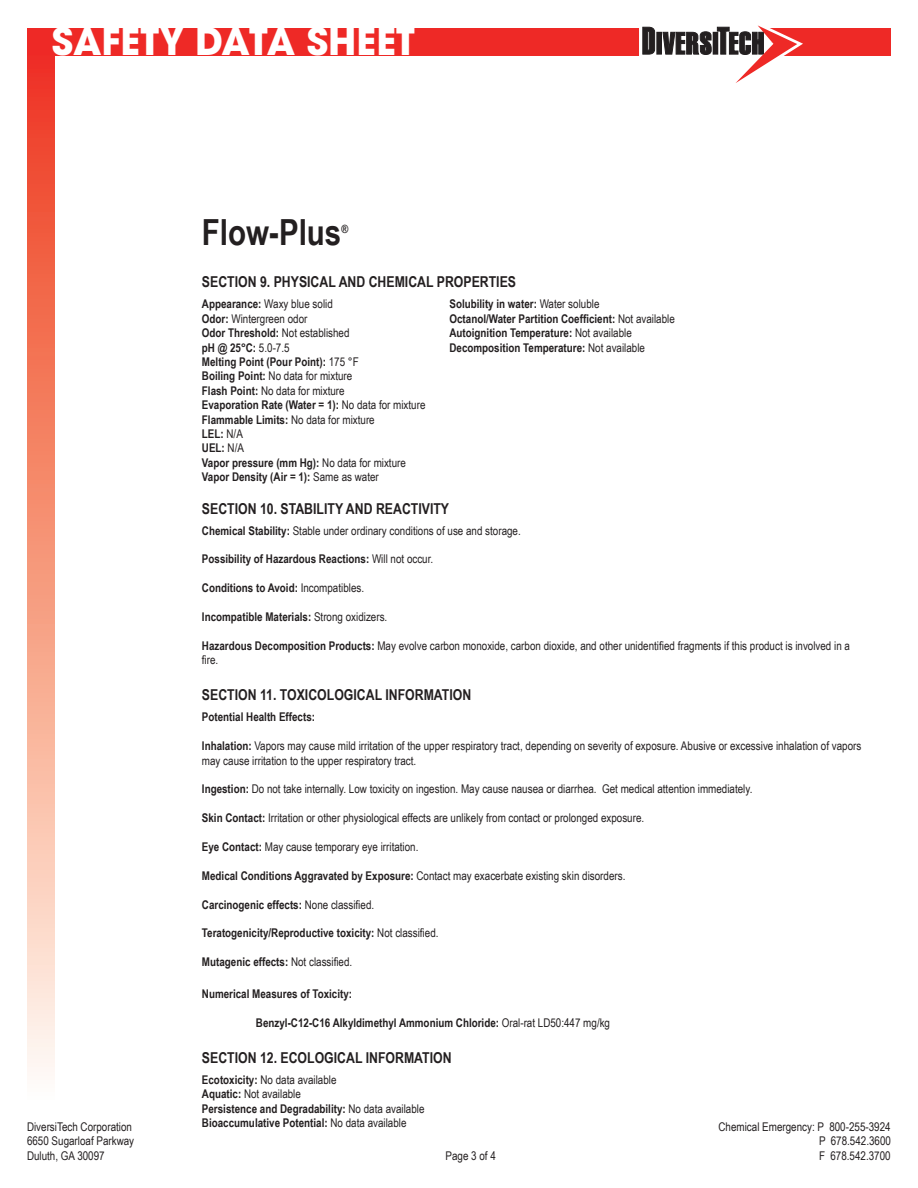
<style>
.page{position:relative;width:918px;height:1188px;background:#fff}
.page>*{position:absolute;margin:0;border:0;box-sizing:border-box;transform-origin:0 0}
.t1{font:700 37.5px "ITC Avant Garde Std";color:#fff}
.t2{font:700 36px "Arial Narrow";color:#231f20}
.t3{font:700 15px "Arial Narrow";color:#231f20}
.t4{font:700 12px/14.4px "Arial Narrow";color:#231f20}
.t5{font:12px/14.4px "Arial Narrow";color:#231f20}
.t6{font:700 11.4px "Arial Narrow";color:#231f20}
.s1{font-weight:700}
.s2{font-weight:400}
</style>
<div class="page">
<div style="left:27px;top:29px;width:864px;height:27px;background:#ee2926"></div>
<div style="left:27px;top:56px;width:27px;height:1048px;background:linear-gradient(to bottom,#ee3819,#fffdee)"></div>
<svg style="left:639px;top:25px;width:164px;height:58px"></svg>
<h1 class="t1" style="left:52px;top:16px;width:365px">SAFETY DATA SHEET</h1>
<h2 class="t2" style="left:202px;top:205px;width:141px">Flow-Plus</h2>
<p class="t6" style="left:341px;top:220px;width:8px">®</p>
<p class="t3" style="left:202px;top:271px;width:316px">SECTION 9. PHYSICAL AND CHEMICAL PROPERTIES</p>
<p class="t5" style="left:202px;top:296px;width:132px"><span class="s1">Appearance:</span> Waxy blue solid</p>
<p class="t4" style="left:449px;top:296px;width:152px">Solubility in water: <span class="s2">Water soluble</span></p>
<p class="t5" style="left:202px;top:311px;width:107px"><span class="s1">Odor:</span> Wintergreen odor</p>
<p class="t4" style="left:449px;top:311px;width:227px">Octanol/Water Partition Coefficient: <span class="s2">Not available</span></p>
<p class="t4" style="left:202px;top:325px;width:149px">Odor Threshold: <span class="s2">Not established</span></p>
<p class="t4" style="left:449px;top:325px;width:184px">Autoignition Temperature: <span class="s2">Not available</span></p>
<p class="t4" style="left:202px;top:339px;width:89px">pH @ 25°C: <span class="s2">5.0-7.5</span></p>
<p class="t4" style="left:449px;top:339px;width:197px">Decomposition Temperature: <span class="s2">Not available</span></p>
<p class="t4" style="left:202px;top:354px;width:225px">Melting Point (Pour Point): <span class="s2">175 °F<br></span>Boiling Point: <span class="s2">No data for mixture<br></span>Flash Point: <span class="s2">No data for mixture<br></span>Evaporation Rate (Water = 1): <span class="s2">No data for mixture<br></span>Flammable Limits: <span class="s2">No data for mixture<br></span>LEL: <span class="s2">N/A<br></span>UEL: <span class="s2">N/A<br></span>Vapor pressure (mm Hg): <span class="s2">No data for mixture<br></span>Vapor Density (Air = 1): <span class="s2">Same as water</span></p>
<p class="t3" style="left:202px;top:497px;width:249px">SECTION 10. STABILITY AND REACTIVITY</p>
<p class="t5" style="left:202px;top:523px;width:320px"><span class="s1">Chemical Stability:</span> Stable under ordinary conditions of use and storage.</p>
<p class="t4" style="left:202px;top:551px;width:233px">Possibility of Hazardous Reactions: <span class="s2">Will not occur.</span></p>
<p class="t4" style="left:202px;top:580px;width:164px">Conditions to Avoid: <span class="s2">Incompatibles.</span></p>
<p class="t4" style="left:202px;top:609px;width:187px">Incompatible Materials: <span class="s2">Strong oxidizers.</span></p>
<p class="t5" style="left:202px;top:638px;width:650px"><span class="s1">Hazardous Decomposition Products:</span> May evolve carbon monoxide, carbon dioxide, and other unidentified fragments if this product is involved in a fire.</p>
<p class="t3" style="left:202px;top:684px;width:271px">SECTION 11. TOXICOLOGICAL INFORMATION</p>
<p class="t4" style="left:202px;top:709px;width:115px">Potential Health Effects:</p>
<p class="t5" style="left:202px;top:738px;width:661px"><span class="s1">Inhalation:</span> Vapors may cause mild irritation of the upper respiratory tract, depending on severity of exposure. Abusive or excessive inhalation of vapors may cause irritation to the upper respiratory tract.</p>
<p class="t5" style="left:202px;top:782px;width:552px"><span class="s1">Ingestion:</span> Do not take internally. Low toxicity on ingestion. May cause nausea or diarrhea. Get medical attention immediately.</p>
<p class="t5" style="left:202px;top:810px;width:444px"><span class="s1">Skin Contact:</span> Irritation or other physiological effects are unlikely from contact or prolonged exposure.</p>
<p class="t5" style="left:202px;top:839px;width:218px"><span class="s1">Eye Contact:</span> May cause temporary eye irritation.</p>
<p class="t5" style="left:202px;top:868px;width:425px"><span class="s1">Medical Conditions Aggravated by Exposure:</span> Contact may exacerbate existing skin disorders.</p>
<p class="t4" style="left:202px;top:897px;width:174px">Carcinogenic effects: <span class="s2">None classified.</span></p>
<p class="t4" style="left:202px;top:925px;width:238px">Teratogenicity/Reproductive toxicity: <span class="s2">Not classified.</span></p>
<p class="t4" style="left:202px;top:954px;width:152px">Mutagenic effects: <span class="s2">Not classified.</span></p>
<p class="t4" style="left:202px;top:986px;width:152px">Numerical Measures of Toxicity:</p>
<p class="t4" style="left:256px;top:1015px;width:356px">Benzyl-C12-C16 Alkyldimethyl Ammonium Chloride: <span class="s2">Oral-rat LD50:447 mg/kg</span></p>
<p class="t3" style="left:202px;top:1046px;width:251px">SECTION 12. ECOLOGICAL INFORMATION</p>
<p class="t4" style="left:202px;top:1072px;width:224px">Ecotoxicity: <span class="s2">No data available<br></span>Aquatic: <span class="s2">Not available<br></span>Persistence and Degradability: <span class="s2">No data available </span>Bioaccumulative Potential: <span class="s2">No data available</span></p>
<p class="t5" style="left:27px;top:1119px;width:106px">DiversiTech Corporation</p>
<p class="t5" style="left:719px;top:1119px;width:174px">Chemical Emergency: P 800-255-3924</p>
<p class="t5" style="left:27px;top:1134px;width:109px">6650 Sugarloaf Parkway</p>
<p class="t5" style="left:819px;top:1134px;width:73px">P 678.542.3600</p>
<p class="t5" style="left:27px;top:1148px;width:79px">Duluth, GA 30097</p>
<p class="t5" style="left:446px;top:1148px;width:52px">Page 3 of 4</p>
<p class="t5" style="left:819px;top:1148px;width:73px">F 678.542.3700</p>
</div>
